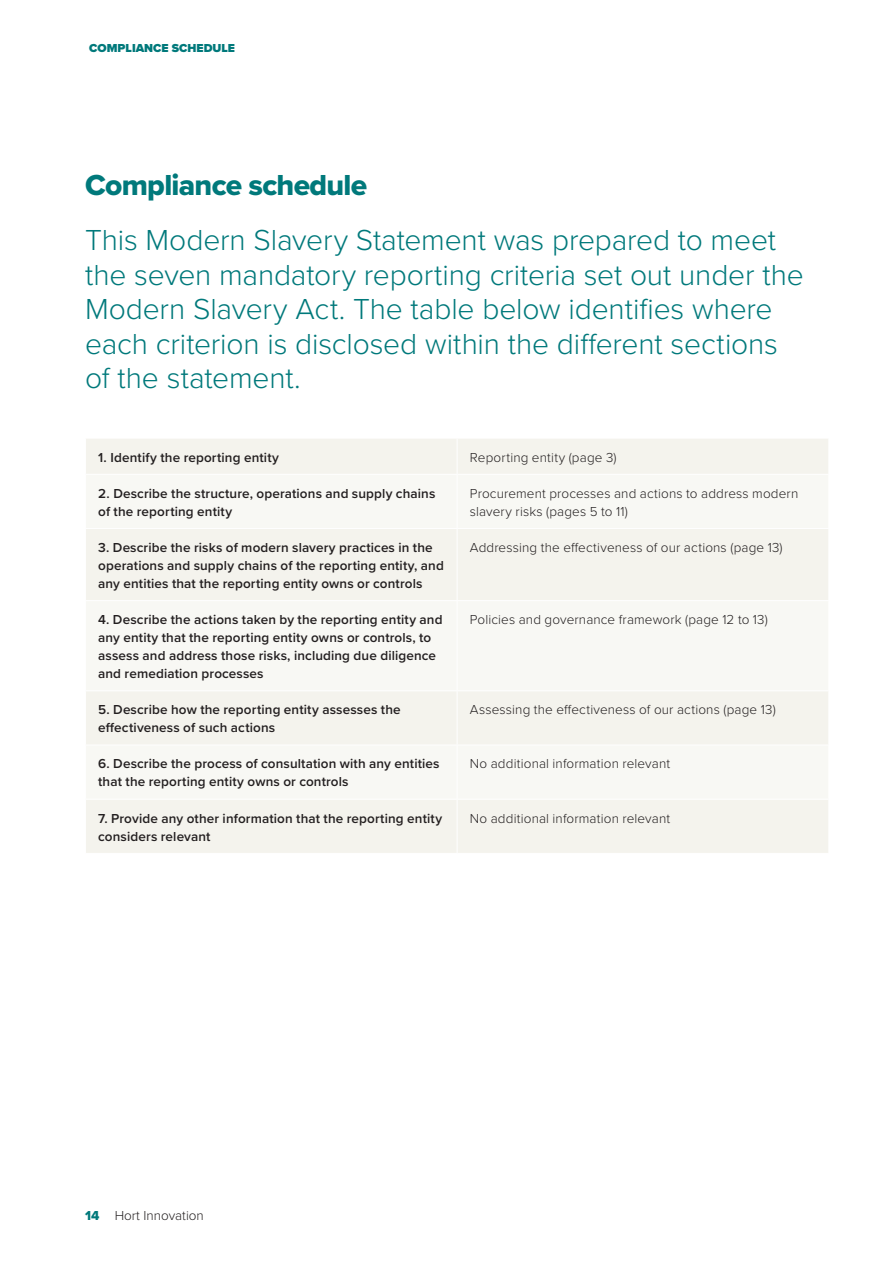
<style>
.page{position:relative;width:893px;height:1263px;background:#fff}
.page>*{position:absolute;margin:0;border:0;box-sizing:border-box;transform-origin:0 0}
.t1{font:300 30px/34.5px "Proxima Nova";letter-spacing:-.005em;color:#00797b}
.t2{font:30px "Proxima Nova Extrabld";letter-spacing:-.025em;color:#00797b}
.t3{font:600 13.5px/18px "Proxima Nova";letter-spacing:.01em;color:#231f20}
.t4{font:300 13.5px/18px "Proxima Nova";letter-spacing:.01em;color:#231f20}
.t5{font:900 12px "Proxima Nova";color:#00797b}
.s1{font-family:"Proxima Nova Extrabld";font-weight:400;color:#00797b}
</style>
<div class="page">
<div style="left:86px;top:439px;width:742px;height:414px;background:#f4f3ed"></div>
<div style="left:86px;top:475px;width:742px;height:324px;background:#f8f8f4"></div>
<hr style="left:457px;top:438px;width:1px;height:36px;background:#fff">
<hr style="left:85px;top:474px;width:372px;height:1px;background:#fff">
<hr style="left:457px;top:474px;width:372px;height:1px;background:#fff">
<hr style="left:457px;top:475px;width:1px;height:53px;background:#fff">
<hr style="left:85px;top:528px;width:372px;height:1px;background:#fff">
<hr style="left:457px;top:528px;width:372px;height:1px;background:#fff">
<hr style="left:457px;top:529px;width:1px;height:71px;background:#fff">
<hr style="left:85px;top:600px;width:372px;height:1px;background:#fff">
<hr style="left:457px;top:600px;width:372px;height:1px;background:#fff">
<hr style="left:457px;top:601px;width:1px;height:89px;background:#fff">
<hr style="left:85px;top:690px;width:372px;height:1px;background:#fff">
<hr style="left:457px;top:690px;width:372px;height:1px;background:#fff">
<hr style="left:457px;top:691px;width:1px;height:54px;background:#fff">
<hr style="left:85px;top:745px;width:372px;height:1px;background:#fff">
<hr style="left:457px;top:745px;width:372px;height:1px;background:#fff">
<hr style="left:457px;top:745px;width:1px;height:54px;background:#fff">
<hr style="left:85px;top:799px;width:372px;height:1px;background:#fff">
<hr style="left:457px;top:799px;width:372px;height:1px;background:#fff">
<hr style="left:457px;top:799px;width:1px;height:54px;background:#fff">
<p class="t5" style="left:89px;top:39px;width:147px">COMPLIANCE SCHEDULE</p>
<h1 class="t2" style="left:85px;top:162px;width:284px">Compliance schedule</h1>
<p class="t1" style="left:85px;top:221px;width:720px">This Modern Slavery Statement was prepared to meet the seven mandatory reporting criteria set out under the Modern Slavery Act. The table below identifies where each criterion is disclosed within the different sections of the statement.</p>
<p class="t3" style="left:98px;top:448px;width:182px">1. Identify the reporting entity</p>
<p class="t4" style="left:470px;top:447px;width:148px">Reporting entity (page 3)</p>
<p class="t3" style="left:98px;top:484px;width:339px">2. Describe the structure, operations and supply chains of the reporting entity</p>
<p class="t4" style="left:470px;top:483px;width:330px">Procurement processes and actions to address modern slavery risks (pages 5 to 11)</p>
<p class="t3" style="left:98px;top:538px;width:347px">3. Describe the risks of modern slavery practices in the operations and supply chains of the reporting entity, and any entities that the reporting entity owns or controls</p>
<p class="t4" style="left:470px;top:538px;width:314px">Addressing the effectiveness of our actions (page 13)</p>
<p class="t3" style="left:98px;top:610px;width:346px">4. Describe the actions taken by the reporting entity and any entity that the reporting entity owns or controls, to assess and address those risks, including due diligence and remediation processes</p>
<p class="t4" style="left:470px;top:610px;width:300px">Policies and governance framework (page 12 to 13)</p>
<p class="t3" style="left:98px;top:700px;width:304px">5. Describe how the reporting entity assesses the effectiveness of such actions</p>
<p class="t4" style="left:470px;top:700px;width:307px">Assessing the effectiveness of our actions (page 13)</p>
<p class="t3" style="left:98px;top:754px;width:343px">6. Describe the process of consultation with any entities that the reporting entity owns or controls</p>
<p class="t4" style="left:470px;top:754px;width:202px">No additional information relevant</p>
<p class="t3" style="left:98px;top:809px;width:345px">7. Provide any other information that the reporting entity considers relevant</p>
<p class="t4" style="left:470px;top:808px;width:202px">No additional information relevant</p>
<p class="t4" style="left:85px;top:1206px;width:120px"><span class="s1">14</span> Hort Innovation</p>
</div>
